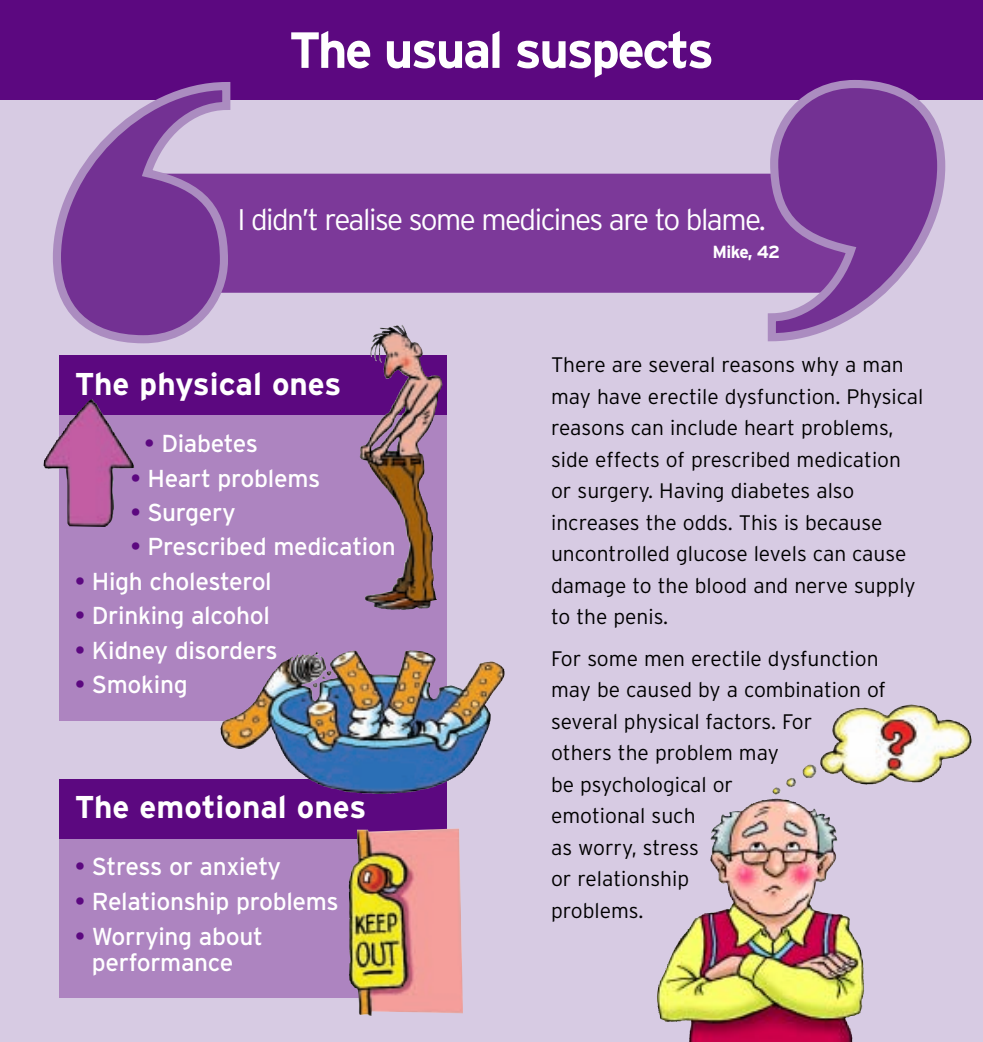
<style>
.page{position:relative;width:983px;height:1042px;background:#fff}
.page>*{position:absolute;margin:0;border:0;box-sizing:border-box;transform-origin:0 0}
.t1{font:700 50.75px "Interstate";letter-spacing:-.05em;color:#fff}
.t2{font:700 31.5px "Interstate";color:#fff}
.t3{font:300 29.75px "Interstate";letter-spacing:-.05em;color:#fff}
.t4{font:24.5px/25.4px "Interstate";letter-spacing:-.015em;color:#fff;text-align:center}
.t5{font:300 21px/31.5px "Interstate";color:#000}
.t6{font:700 17.5px "Interstate";letter-spacing:-.045em;color:#fff}
.s1{color:#5c0880}
</style>
<div class="page">
<img style="left:0;top:99px;width:982px;height:943px">
<div style="left:0;top:0;width:982px;height:99px;background:#5c0880"></div>
<div style="left:131px;top:174px;width:720px;height:119px;background:#7c3999;border-radius:30px"></div>
<svg style="left:60px;top:415px;width:387px;height:306px;background:#a67fb0"></svg>
<div style="left:60px;top:355px;width:387px;height:60px;background:#5c0880"></div>
<div style="left:60px;top:829px;width:387px;height:168px;background:#ad84c0"></div>
<div style="left:60px;top:779px;width:387px;height:59px;background:#5c0880"></div>
<svg style="left:767px;top:80px;width:178px;height:261px"></svg>
<img style="left:97px;top:405px;width:38px;height:122px">
<img style="left:433px;top:661px;width:71px;height:43px">
<img style="left:348px;top:828px;width:115px;height:188px">
<svg style="left:53px;top:82px;width:177px;height:261px"></svg>
<img style="left:786px;top:799px;width:77px;height:170px">
<img style="left:359px;top:451px;width:51px;height:103px">
<img style="left:819px;top:704px;width:152px;height:72px">
<svg style="left:820px;top:756px;width:9px;height:8px"></svg>
<h1 class="t1" style="left:289px;top:21px;width:426px">The usual suspects</h1>
<h3 class="t3" style="left:237px;top:202px;width:530px">I didn’t realise some medicines are to blame.</h3>
<p class="t6" style="left:712px;top:242px;width:69px">Mike, 42</p>
<h2 class="t2" style="left:75px;top:365px;width:268px">The physical ones</h2>
<p class="t4" style="left:144px;top:431px;width:115px"><span class="s1">•</span> Diabetes</p>
<p class="t4" style="left:130px;top:465px;width:191px"><span class="s1">•</span> Heart problems</p>
<p class="t4" style="left:130px;top:500px;width:107px"><span class="s1">•</span> Surgery</p>
<p class="t4" style="left:130px;top:534px;width:267px"><span class="s1">•</span> Prescribed medication</p>
<p class="t4" style="left:75px;top:569px;width:198px"><span class="s1">•</span> High cholesterol</p>
<p class="t4" style="left:75px;top:603px;width:197px"><span class="s1">•</span> Drinking alcohol</p>
<p class="t4" style="left:75px;top:637px;width:204px"><span class="s1">•</span> Kidney disorders</p>
<p class="t4" style="left:75px;top:672px;width:114px"><span class="s1">•</span> Smoking</p>
<h2 class="t2" style="left:75px;top:789px;width:293px">The emotional ones</h2>
<p class="t4" style="left:75px;top:853px;width:208px"><span class="s1">•</span> Stress or anxiety</p>
<p class="t4" style="left:75px;top:889px;width:265px"><span class="s1">•</span> Relationship problems</p>
<p class="t4" style="left:75px;top:924px;width:189px"><span class="s1">•</span> Worrying about performance</p>
<p class="t5" style="left:551px;top:349px;width:374px">There are several reasons why a man may have erectile dysfunction. Physical reasons can include heart problems, side effects of prescribed medication or surgery. Having diabetes also increases the odds. This is because uncontrolled glucose levels can cause damage to the blood and nerve supply to the penis.</p>
<p class="t5" style="left:551px;top:643px;width:336px">For some men erectile dysfunction may be caused by a combination of several physical factors. For<br>others the problem may<br>be psychological or<br>emotional such<br>as worry, stress<br>or relationship<br>problems.</p>
</div>
